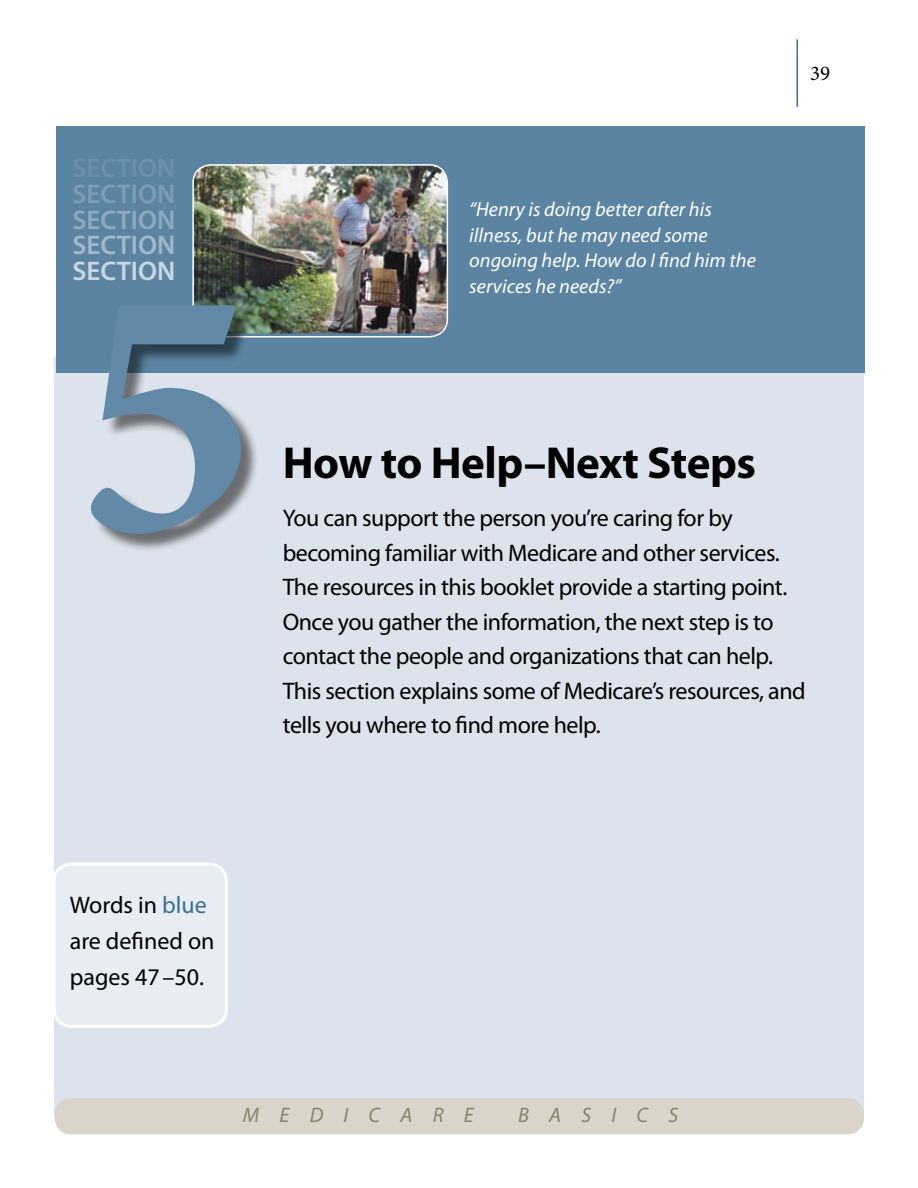
<style>
.page{position:relative;width:918px;height:1188px;background:#fff}
.page>*{position:absolute;margin:0;border:0;box-sizing:border-box;transform-origin:0 0}
.t1{font:700 360px "Minion Pro";color:#6289a7}
._30pt_Section_Headin{font:700 45px "Myriad Pro";letter-spacing:-.01em;color:#000}
.t2{font:600 27px "Myriad Pro";color:#7c9cb7}
.t3{font:600 27px "Myriad Pro";color:#8eaac2}
.t4{font:600 27px "Myriad Pro";color:#a1b8cd}
.t5{font:600 27px "Myriad Pro";color:#cad6e3}
.MB_Text{font:24px/34.5px "Myriad Pro";letter-spacing:-.02em;color:#000}
.MB_Text-2{font:24px/36px "Myriad Pro";color:#000}
.t6{font:italic 21px "Myriad Pro";color:#8a816d}
.t7{font:21px "Minion Pro";color:#000}
.t8{font:italic 20.25px/25.5px "Myriad Pro";color:#fff}
.s1{color:#3b6e8f}
</style>
<div class="page">
<hr style="left:796px;top:39px;width:2px;height:68px;background:#3b6e8f">
<div style="left:55px;top:357px;width:809px;height:760px;background:#dce3ec"></div>
<div style="left:56px;top:126px;width:808px;height:247px;background:#5b84a2"></div>
<img style="left:195px;top:165px;width:252px;height:168px">
<div style="left:192px;top:164px;width:256px;height:173px;border:2px solid #fff;border-radius:18px"></div>
<div style="left:94px;top:308px;width:166px;height:245px;background:#000;opacity:.52"></div>
<div style="left:55px;top:1098px;width:809px;height:36px;background:#dad4ca;border-radius:16px"></div>
<div style="left:54px;top:864px;width:173px;height:163px;background:#e8edf3;border-radius:18px"></div>
<div style="left:52px;top:862px;width:176px;height:166px;border:3px solid #fff;border-radius:18px"></div>
<p class="t7" style="left:810px;top:61px;width:22px">39</p>
<p class="t2" style="left:72px;top:179px;width:104px">SECTION</p>
<p class="t3" style="left:72px;top:205px;width:104px">SECTION</p>
<p class="t4" style="left:72px;top:230px;width:104px">SECTION</p>
<p class="t5" style="left:72px;top:256px;width:104px">SECTION</p>
<h1 class="t1" style="left:77px;top:200px;width:181px">5</h1>
<p class="t8" style="left:469px;top:197px;width:288px">“Henry is doing better after his illness, but he may need some ongoing help. How do I find him the services he needs?”</p>
<p class="_30pt_Section_Headin" style="left:283px;top:438px;width:475px">How to Help–Next Steps</p>
<p class="MB_Text" style="left:283px;top:502px;width:525px">You can support the person you’re caring for by becoming familiar with Medicare and other services.<br>The resources in this booklet provide a starting point.<br>Once you gather the information, the next step is to contact the people and organizations that can help.<br>This section explains some of Medicare’s resources, and tells you where to find more help.</p>
<p class="MB_Text-2" style="left:70px;top:887px;width:146px">Words in <span class="s1">blue </span>are defined on pages 47–50.</p>
<p class="t6" style="left:243px;top:1104px;width:232px">M E D I C A R E</p>
<p class="t6" style="left:518px;top:1104px;width:162px">B A S I C S</p>
</div>
